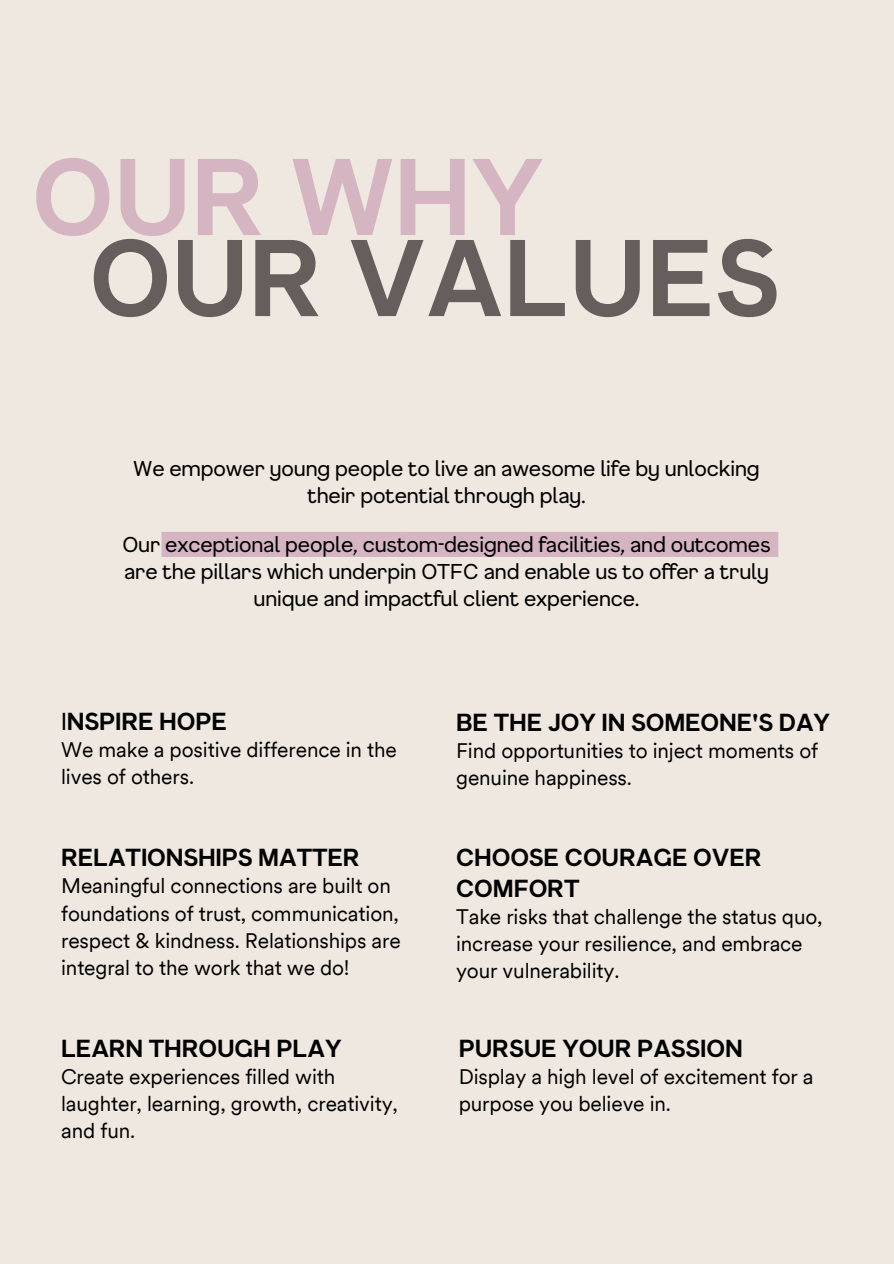
<style>
.page{position:relative;width:894px;height:1264px;background:#fff}
.page>*{position:absolute;margin:0;border:0;box-sizing:border-box;transform-origin:0 0}
.t1{font:700 105px "F37 Gruffy";color:#665e5c}
.t2{font:700 105px "F37 Gruffy";color:#d6b5c2}
.t3{font:700 24px/30.3px "F37 Gruffy";letter-spacing:-.005em;color:#000}
.t4{font:21px/27px "Circular XXTT";letter-spacing:-.005em;color:#000}
.t5{font:21px/27px "F37 Gruffy";letter-spacing:-.005em;color:#000;text-align:center}
.s1{font-weight:400}
</style>
<div class="page">
<div style="left:0;top:0;width:893px;height:1263px;background:#eee8e0"></div>
<div style="left:161px;top:532px;width:616px;height:24px;background:#d6b5c2"></div>
<p class="t2" style="left:32px;top:133px;width:513px">OUR WHY</p>
<p class="t1" style="left:89px;top:214px;width:691px">OUR VALUES</p>
<p class="t5" style="left:133px;top:454px;width:628px">We empower young people to live an awesome life by unlocking their potential through play.</p>
<p class="t5" style="left:122px;top:530px;width:649px">Our exceptional people, custom-designed facilities, and outcomes are the pillars which underpin OTFC and enable us to offer a truly unique and impactful client experience.</p>
<h1 class="t3" style="left:61px;top:705px;width:167px"><span class="s1">I</span>NSPIRE HOPE</h1>
<h1 class="t4" style="left:61px;top:735px;width:337px">We make a positive difference in the lives of others.</h1>
<p class="t3" style="left:61px;top:842px;width:300px">RELATIONSHIPS MATTER</p>
<p class="t4" style="left:61px;top:872px;width:341px">Meaningful connections are built on foundations of trust, communication, respect &amp; kindness. Relationships are integral to the work that we do!</p>
<p class="t3" style="left:61px;top:1032px;width:282px">LEARN THROUGH PLAY</p>
<p class="t4" style="left:61px;top:1062px;width:338px">Create experiences filled with laughter, learning, growth, creativity, and fun.</p>
<p class="t3" style="left:456px;top:706px;width:375px">BE THE JOY IN SOMEONE'S DAY</p>
<p class="t4" style="left:456px;top:737px;width:363px">Find opportunities to inject moments of genuine happiness.</p>
<p class="t3" style="left:456px;top:842px;width:307px">CHOOSE COURAGE OVER<br>COMFORT</p>
<p class="t4" style="left:456px;top:902px;width:368px">Take risks that challenge the status quo, increase your resilience, and embrace your vulnerability.</p>
<p class="t3" style="left:458px;top:1032px;width:285px">PURSUE YOUR PASSION</p>
<p class="t4" style="left:458px;top:1062px;width:356px">Display a high level of excitement for a purpose you believe in.</p>
</div>
